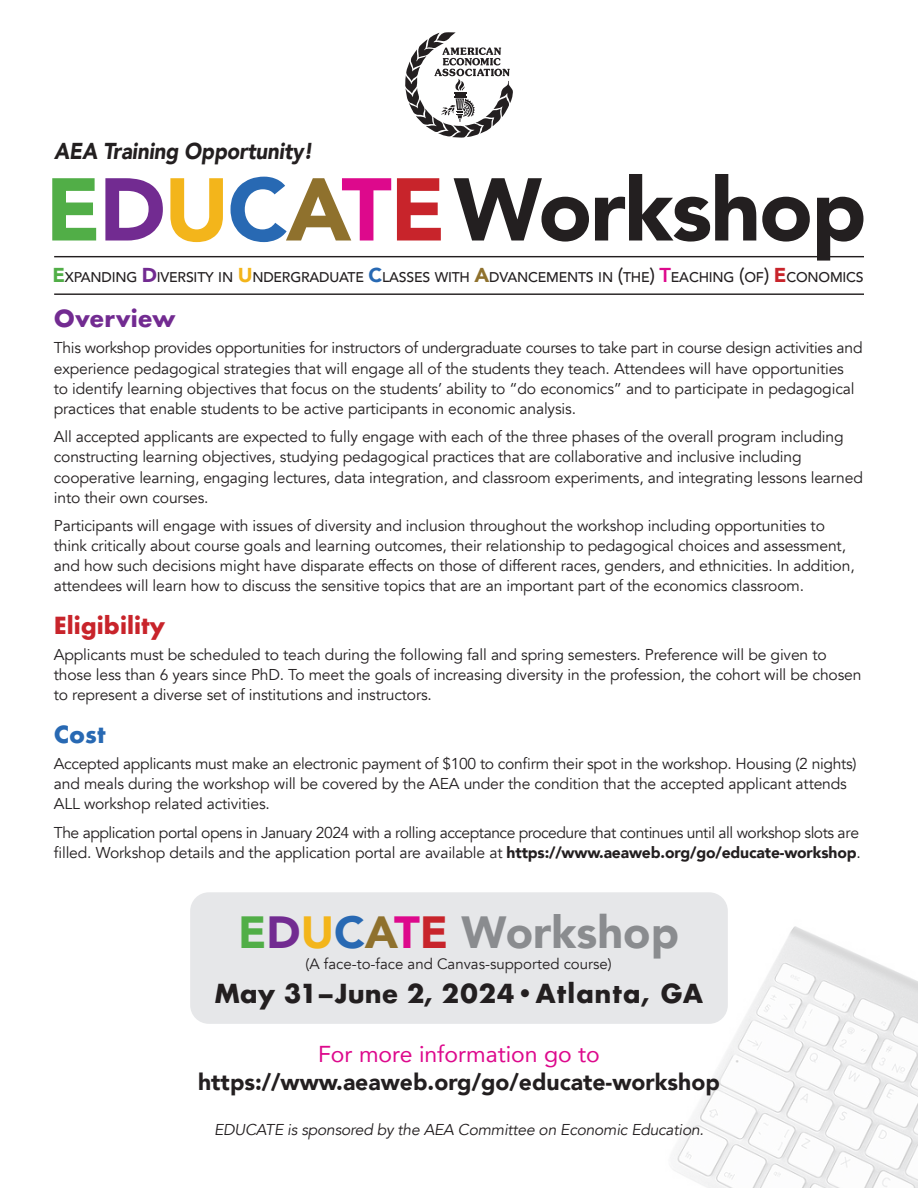
<style>
.page{position:relative;width:918px;height:1188px;background:#fff}
.page>*{position:absolute;margin:0;border:0;box-sizing:border-box;transform-origin:0 0}
.t1{font:900 87.9px "Avenir";letter-spacing:-.02em;color:#231f20}
.t2{font:900 45px "Avenir";color:#8a8c8f}
.t3{font:700 25.5px "Futura";letter-spacing:.03em;color:#231f20}
.t4{font:900 22.95px "Avenir";color:#231f20}
.t5{font:italic 900 22.95px "Avenir";letter-spacing:-.01em;color:#231f20;scale:.9 1}
.t6{font:22.95px "Avenir";color:#dd098c}
.t7{font:700 22.95px "Futura";color:#c8242b}
.t8{font:700 22.95px "Futura";color:#722b91}
.t9{font:700 22.95px "Futura";color:#2869b3}
.t10{font:15.75px/20.1px "Avenir";letter-spacing:-.01em;color:#231f20}
.t11{font:15.75px/20.1px "Avenir";letter-spacing:-.03em;color:#231f20}
.t12{font:italic 15.75px "Avenir";letter-spacing:-.015em;color:#231f20}
.t13{font:15px "Avenir";color:#231f20}
.t14{font:500 14.1px "Avenir";letter-spacing:-.015em;color:#231f20}
.s1{color:#51ae47}
.s2{color:#722b91}
.s3{color:#f3b51b}
.s4{color:#2869b3}
.s5{color:#8f712d}
.s6{color:#dd098c}
.s7{color:#c8242b}
.s8{font-weight:900;font-size:20.1px;color:#51ae47}
.s9{font-weight:900;font-size:20.1px;color:#722b91}
.s10{font-weight:900;font-size:20.1px;color:#f3b51b}
.s11{font-weight:900;font-size:20.1px;color:#2869b3}
.s12{font-weight:900;font-size:20.1px;color:#8f712d}
.s13{font-size:20.1px}
.s14{font-weight:800;font-size:20.1px;color:#dd098c}
.s15{font-weight:900;font-size:20.1px;color:#c8242b}
.s16{font-weight:900}
</style>
<div class="page">
<img style="left:673px;top:926px;width:245px;height:262px">
<div style="left:190px;top:892px;width:538px;height:132px;background:#e6e7e9;border-radius:19px"></div>
<svg style="left:405px;top:32px;width:108px;height:106px"></svg>
<hr style="left:54px;top:293px;width:810px;height:2px;background:#231f20">
<hr style="left:54px;top:256px;width:810px;height:1px;background:#231f20">
<h3 class="t5" style="left:54px;top:132px;width:289px">AEA Training Opportunity!</h3>
<h1 class="t1" style="left:45px;top:135px;width:823px"><span class="s1">E</span><span class="s2">D</span><span class="s3">U</span><span class="s4">C</span><span class="s5">A</span><span class="s6">T</span><span class="s7">E</span>Workshop</h1>
<p class="t14" style="left:52px;top:265px;width:813px"><span class="s8">E</span>XPANDING <span class="s9">D</span>IVERSITY IN <span class="s10">U</span>NDERGRADUATE <span class="s11">C</span>LASSES WITH <span class="s12">A</span>DVANCEMENTS IN <span class="s13">(</span>THE<span class="s13">)</span> <span class="s14">T</span>EACHING <span class="s13">(</span>OF<span class="s13">)</span> <span class="s15">E</span>CONOMICS</p>
<h3 class="t8" style="left:54px;top:302px;width:123px">Overview</h3>
<p class="t10" style="left:54px;top:338px;width:810px">This workshop provides opportunities for instructors of undergraduate courses to take part in course design activities and experience pedagogical strategies that will engage all of the students they teach. Attendees will have opportunities<br>to identify learning objectives that focus on the students’ ability to “do economics” and to participate in pedagogical practices that enable students to be active participants in economic analysis.</p>
<p class="t10" style="left:54px;top:427px;width:811px">All accepted applicants are expected to fully engage with each of the three phases of the overall program including constructing learning objectives, studying pedagogical practices that are collaborative and inclusive including cooperative learning, engaging lectures, data integration, and classroom experiments, and integrating lessons learned into their own courses.</p>
<p class="t10" style="left:54px;top:516px;width:802px">Participants will engage with issues of diversity and inclusion throughout the workshop including opportunities to think critically about course goals and learning outcomes, their relationship to pedagogical choices and assessment, and how such decisions might have disparate effects on those of different races, genders, and ethnicities. In addition, attendees will learn how to discuss the sensitive topics that are an important part of the economics classroom.</p>
<h3 class="t7" style="left:54px;top:608px;width:113px">Eligibility</h3>
<p class="t10" style="left:54px;top:645px;width:809px">Applicants must be scheduled to teach during the following fall and spring semesters. Preference will be given to those less than 6 years since PhD. To meet the goals of increasing diversity in the profession, the cohort will be chosen to represent a diverse set of institutions and instructors.</p>
<h3 class="t9" style="left:54px;top:717px;width:53px">Cost</h3>
<p class="t10" style="left:54px;top:754px;width:804px">Accepted applicants must make an electronic payment of $100 to confirm their spot in the workshop. Housing (2 nights) and meals during the workshop will be covered by the AEA under the condition that the accepted applicant attends<br>ALL workshop related activities.</p>
<p class="t11" style="left:54px;top:823px;width:809px">The application portal opens in January 2024 with a rolling acceptance procedure that continues until all workshop slots are filled. Workshop details and the application portal are available at <span class="s16">https://www.aeaweb.org/go/educate-workshop</span>.</p>
<h2 class="t2" style="left:238px;top:894px;width:442px"><span class="s1">E</span><span class="s2">D</span><span class="s3">U</span><span class="s4">C</span><span class="s5">A</span><span class="s6">T</span><span class="s7">E</span> Workshop</h2>
<p class="t13" style="left:306px;top:955px;width:308px">(A face-to-face and Canvas-supported course)</p>
<h3 class="t3" style="left:214px;top:975px;width:491px">May 31–June 2, 2024•Atlanta, GA</h3>
<h3 class="t6" style="left:318px;top:1036px;width:283px">For more information go to</h3>
<h3 class="t4" style="left:198px;top:1062px;width:523px">https://www.aeaweb.org/go/educate-workshop</h3>
<p class="t12" style="left:214px;top:1120px;width:491px">EDUCATE is sponsored by the AEA Committee on Economic Education.</p>
</div>
